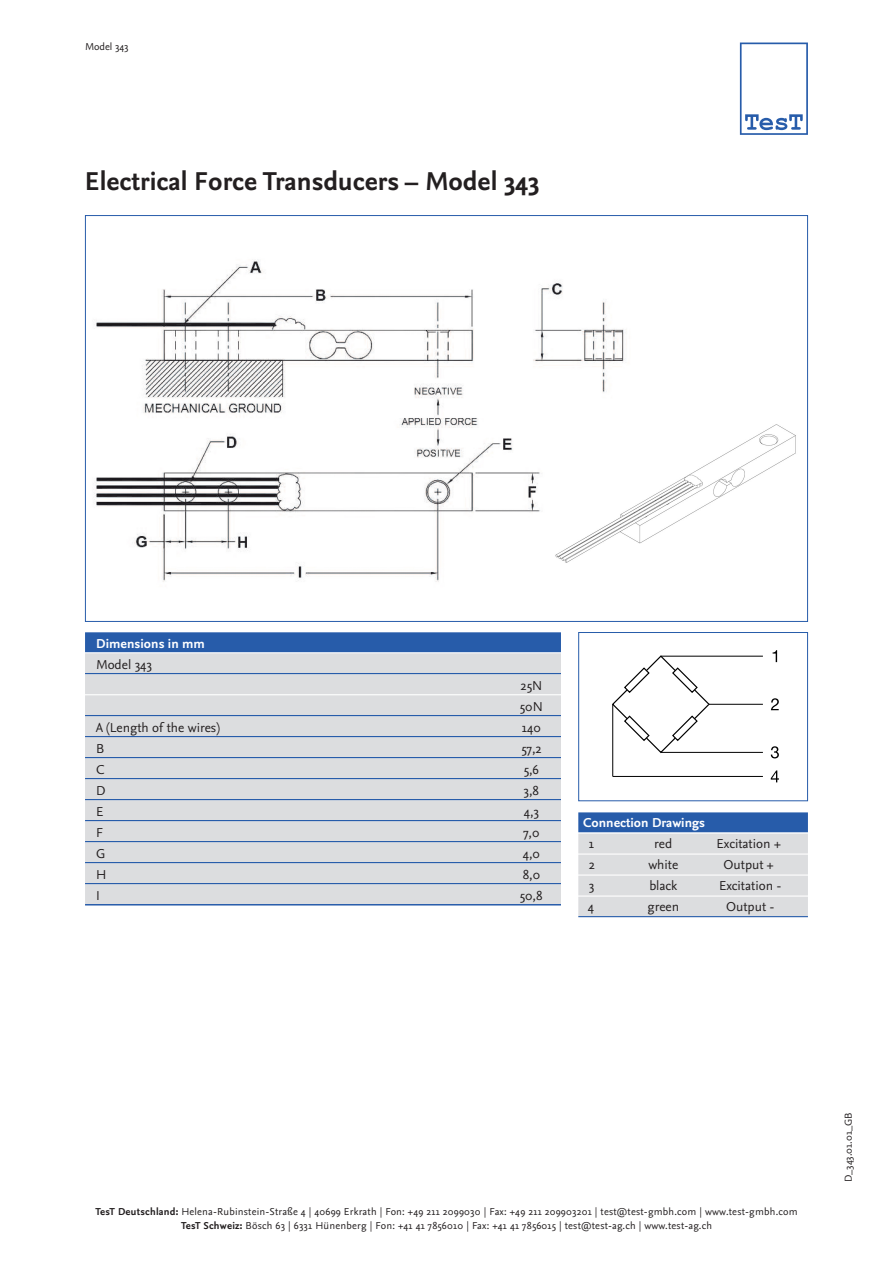
<style>
.page{position:relative;width:893px;height:1263px;background:#fff}
.page>*{position:absolute;margin:0;border:0;box-sizing:border-box;transform-origin:0 0}
.headline{font:700 27px "Nexus Sans";color:#231f20}
._05_tabelle_absatzli{font:13.5px "Nexus Sans";color:#231f20}
._11_tabelle{font:13.5px "Nexus Sans";color:#231f20}
._11_tabelle_überschr{font:700 13.5px "Nexus Sans";color:#fff}
._05_tabelle_modellbe{font:700 13.5px "Nexus Sans";color:#fff}
._11_tabelle_abschlus{font:13.5px "Nexus Sans";color:#231f20}
._05_tabelle{font:13.5px "Nexus Sans";color:#231f20}
.kopfzeile{font:10.5px/13.5px "Nexus Sans";letter-spacing:.02em;color:#231f20;text-align:center}
.kopfzeile-2{font:10.5px "Nexus Sans";color:#231f20}
.s1{font-weight:700}
</style>
<div class="page">
<svg style="left:740px;top:43px;width:68px;height:92px"></svg>
<img style="left:94px;top:259px;width:702px;height:323px">
<svg style="left:612px;top:655px;width:99px;height:99px"></svg>
<hr style="left:709px;top:704px;width:54px;height:1px;background:#000">
<hr style="left:661px;top:656px;width:102px;height:1px;background:#000">
<hr style="left:661px;top:752px;width:102px;height:1px;background:#000">
<hr style="left:612px;top:704px;width:1px;height:72px;background:#000">
<hr style="left:613px;top:776px;width:150px;height:1px;background:#000">
<svg style="left:773px;top:650px;width:4px;height:12px"></svg>
<svg style="left:771px;top:698px;width:8px;height:12px"></svg>
<svg style="left:771px;top:746px;width:8px;height:12px"></svg>
<svg style="left:771px;top:770px;width:8px;height:12px"></svg>
<div style="left:578px;top:632px;width:230px;height:169px;border:1px solid #275caa"></div>
<div style="left:578px;top:812px;width:230px;height:20px;background:#275caa"></div>
<div style="left:578px;top:834px;width:230px;height:19px;background:#dcdddf"></div>
<div style="left:578px;top:855px;width:230px;height:19px;background:#dcdddf"></div>
<div style="left:578px;top:876px;width:230px;height:19px;background:#dcdddf"></div>
<div style="left:578px;top:897px;width:230px;height:19px;background:#dcdddf"></div>
<hr style="left:578px;top:916px;width:230px;height:1px;background:#275caa">
<div style="left:85px;top:632px;width:476px;height:20px;background:#275caa"></div>
<div style="left:85px;top:653px;width:476px;height:20px;background:#dcdddf"></div>
<hr style="left:85px;top:673px;width:476px;height:1px;background:#275caa">
<div style="left:85px;top:674px;width:476px;height:20px;background:#dcdddf"></div>
<div style="left:85px;top:695px;width:476px;height:20px;background:#dcdddf"></div>
<hr style="left:85px;top:715px;width:476px;height:1px;background:#275caa">
<div style="left:85px;top:716px;width:476px;height:20px;background:#dcdddf"></div>
<hr style="left:85px;top:736px;width:476px;height:1px;background:#275caa">
<div style="left:85px;top:737px;width:476px;height:20px;background:#dcdddf"></div>
<hr style="left:85px;top:757px;width:476px;height:1px;background:#275caa">
<div style="left:85px;top:758px;width:476px;height:20px;background:#dcdddf"></div>
<hr style="left:85px;top:778px;width:476px;height:1px;background:#275caa">
<div style="left:85px;top:779px;width:476px;height:20px;background:#dcdddf"></div>
<hr style="left:85px;top:799px;width:476px;height:1px;background:#275caa">
<div style="left:85px;top:800px;width:476px;height:20px;background:#dcdddf"></div>
<hr style="left:85px;top:820px;width:476px;height:1px;background:#275caa">
<div style="left:85px;top:821px;width:476px;height:20px;background:#dcdddf"></div>
<hr style="left:85px;top:841px;width:476px;height:1px;background:#275caa">
<div style="left:85px;top:842px;width:476px;height:20px;background:#dcdddf"></div>
<hr style="left:85px;top:862px;width:476px;height:1px;background:#275caa">
<div style="left:85px;top:863px;width:476px;height:20px;background:#dcdddf"></div>
<hr style="left:85px;top:883px;width:476px;height:1px;background:#275caa">
<div style="left:85px;top:884px;width:476px;height:20px;background:#dcdddf"></div>
<hr style="left:85px;top:904px;width:476px;height:1px;background:#275caa">
<p class="kopfzeile-2" style="left:85px;top:40px;width:45px">Model 343</p>
<p class="headline" style="left:85px;top:164px;width:456px">Electrical Force Transducers – Model 343</p>
<p class="_05_tabelle_modellbe" style="left:96px;top:635px;width:110px">Dimensions in mm</p>
<p class="_05_tabelle_absatzli" style="left:96px;top:656px;width:57px">Model 343</p>
<p class="_05_tabelle" style="left:521px;top:677px;width:23px">25N</p>
<p class="_05_tabelle_absatzli" style="left:520px;top:698px;width:24px">50N</p>
<p class="_05_tabelle_absatzli" style="left:96px;top:719px;width:126px">A (Length of the wires)</p>
<p class="_05_tabelle_absatzli" style="left:522px;top:719px;width:20px">140</p>
<p class="_05_tabelle_absatzli" style="left:96px;top:740px;width:10px">B</p>
<p class="_05_tabelle_absatzli" style="left:521px;top:740px;width:21px">57,2</p>
<p class="_05_tabelle_absatzli" style="left:96px;top:761px;width:10px">C</p>
<p class="_05_tabelle_absatzli" style="left:524px;top:761px;width:17px">5,6</p>
<p class="_05_tabelle_absatzli" style="left:96px;top:782px;width:11px">D</p>
<p class="_05_tabelle_absatzli" style="left:523px;top:782px;width:17px">3,8</p>
<p class="_05_tabelle_absatzli" style="left:96px;top:803px;width:9px">E</p>
<p class="_05_tabelle_absatzli" style="left:524px;top:803px;width:17px">4,3</p>
<p class="_05_tabelle_absatzli" style="left:96px;top:824px;width:8px">F</p>
<p class="_05_tabelle_absatzli" style="left:523px;top:824px;width:17px">7,0</p>
<p class="_05_tabelle_absatzli" style="left:96px;top:845px;width:11px">G</p>
<p class="_05_tabelle_absatzli" style="left:523px;top:845px;width:19px">4,0</p>
<p class="_05_tabelle_absatzli" style="left:96px;top:866px;width:12px">H</p>
<p class="_05_tabelle_absatzli" style="left:523px;top:866px;width:19px">8,0</p>
<p class="_05_tabelle_absatzli" style="left:96px;top:887px;width:5px">I</p>
<p class="_05_tabelle_absatzli" style="left:520px;top:887px;width:24px">50,8</p>
<p class="_11_tabelle_überschr" style="left:583px;top:814px;width:124px">Connection Drawings</p>
<p class="_11_tabelle" style="left:589px;top:835px;width:7px">1</p>
<p class="_11_tabelle" style="left:654px;top:835px;width:20px">red</p>
<p class="_11_tabelle" style="left:716px;top:835px;width:66px">Excitation +</p>
<p class="_11_tabelle" style="left:589px;top:856px;width:8px">2</p>
<p class="_11_tabelle" style="left:648px;top:856px;width:31px">white</p>
<p class="_11_tabelle" style="left:723px;top:856px;width:52px">Output +</p>
<p class="_11_tabelle" style="left:589px;top:877px;width:7px">3</p>
<p class="_11_tabelle" style="left:649px;top:877px;width:30px">black</p>
<p class="_11_tabelle" style="left:719px;top:877px;width:64px">Excitation -</p>
<p class="_11_tabelle_abschlus" style="left:588px;top:898px;width:8px">4</p>
<p class="_11_tabelle_abschlus" style="left:647px;top:898px;width:33px">green</p>
<p class="_11_tabelle_abschlus" style="left:726px;top:898px;width:50px">Output -</p>
<p class="kopfzeile" style="left:95px;top:1205px;width:704px"><span class="s1">TesT Deutschland:</span> Helena-Rubinstein-Straße 4 | 40699 Erkrath | Fon: +49 211 2099030 | Fax: +49 211 209903201 | test@test-gmbh.com | www.test-gmbh.com<br><span class="s1">TesT Schweiz:</span> Bösch 63 | 6331 Hünenberg | Fon: +41 41 7856010 | Fax: +41 41 7856015 | test@test-ag.ch | www.test-ag.ch</p>
<p class="kopfzeile" style="left:841px;top:1182px;width:72px;rotate:-90deg">D_343.01.01_GB</p>
</div>
